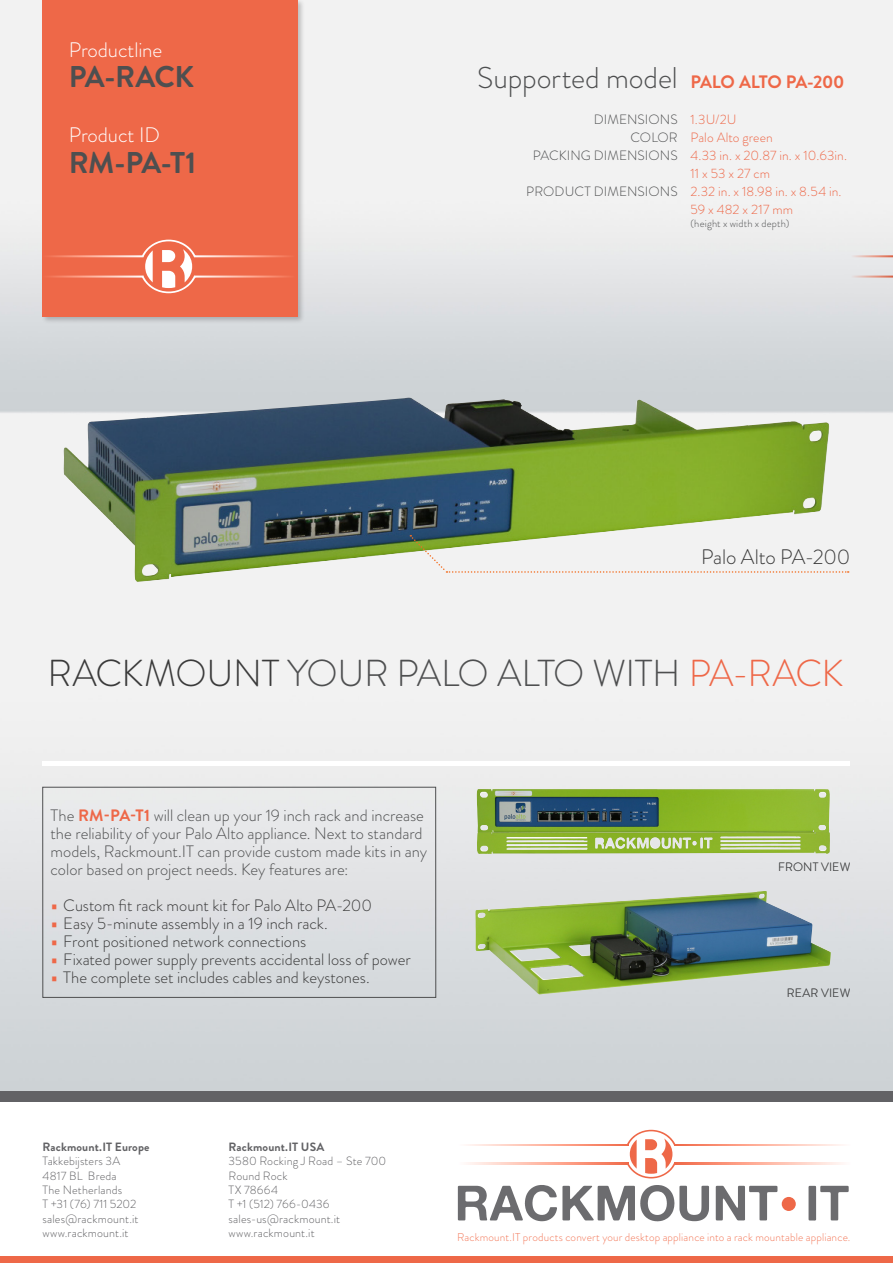
<style>
.page{position:relative;width:893px;height:1263px;background:#fff}
.page>*{position:absolute;margin:0;border:0;box-sizing:border-box;transform-origin:0 0}
.t1{font:300 37.5px "Brandon Grotesque";letter-spacing:-.015em;color:#4e4f50}
.t2{font:700 30px "Brandon Grotesque";letter-spacing:-.02em;color:#4e4f50}
.t3{font:300 30px "Brandon Grotesque";letter-spacing:-.005em;color:#4e4f50}
.t4{font:300 21px "Brandon Grotesque";letter-spacing:-.005em;color:#fff}
.t5{font:300 21px "Brandon Grotesque";letter-spacing:-.01em;color:#3a3a3a}
.t6{font:700 18px "Brandon Grotesque";letter-spacing:-.025em;color:#ee6848}
.t7{font:300 16.5px "Brandon Grotesque";color:#3a3a3a}
.t8{font:300 16.5px/18px "Brandon Grotesque";letter-spacing:-.005em;color:#4e4f50}
.t9{font:300 13.5px "Brandon Grotesque";letter-spacing:.005em;color:#ee6848}
.t10{font:300 13.5px "Brandon Grotesque";letter-spacing:.005em;color:#4e4f50}
.t11{font:300 12px/14.4px "Brandon Grotesque";letter-spacing:.015em;color:#626265}
.t12{font:700 12px "Brandon Grotesque";letter-spacing:.01em;color:#626265}
.t13{font:300 12px "Brandon Grotesque";letter-spacing:.015em;color:#4e4f50}
.t14{font:300 11.25px "Brandon Grotesque";letter-spacing:.015em;color:#f37859}
.t15{font:300 10.5px "Brandon Grotesque";letter-spacing:.02em;color:#4e4f50}
.s1{color:#3a3a3a}
.s2{color:#ee6848}
.s3{font-weight:700;color:#ee6848}
.s4{font-family:"Titillium";font-weight:400;color:#ee6848}
</style>
<div class="page">
<div style="left:0;top:1090px;width:893px;height:11px;background:#626265"></div>
<div style="left:0;top:1256px;width:893px;height:7px;background:#ee6848"></div>
<div style="left:41px;top:0;width:264px;height:324px;background:#231f20;opacity:.25"></div>
<div style="left:43px;top:0;width:255px;height:316px;background:#ee6848"></div>
<svg style="left:850px;top:255px;width:43px;height:2px"></svg>
<svg style="left:850px;top:276px;width:43px;height:2px"></svg>
<svg style="left:49px;top:240px;width:241px;height:53px"></svg>
<svg style="left:627px;top:1130px;width:49px;height:48px"></svg>
<svg style="left:458px;top:1185px;width:251px;height:36px"></svg>
<svg style="left:716px;top:1186px;width:61px;height:34px"></svg>
<svg style="left:808px;top:1186px;width:41px;height:34px"></svg>
<svg style="left:468px;top:1144px;width:160px;height:2px"></svg>
<svg style="left:468px;top:1162px;width:160px;height:2px"></svg>
<svg style="left:674px;top:1144px;width:168px;height:2px"></svg>
<svg style="left:674px;top:1162px;width:168px;height:2px"></svg>
<div style="left:782px;top:1197px;width:14px;height:14px;background:#ee6848;border-radius:50%"></div>
<svg style="left:42px;top:787px;width:394px;height:211px"></svg>
<img style="left:63px;top:398px;width:766px;height:184px">
<img style="left:475px;top:789px;width:356px;height:67px">
<img style="left:475px;top:891px;width:356px;height:103px">
<svg style="left:410px;top:535px;width:439px;height:38px"></svg>
<p class="t4" style="left:69px;top:36px;width:95px">Productline</p>
<p class="t2" style="left:69px;top:56px;width:127px">PA-RACK</p>
<p class="t4" style="left:69px;top:120px;width:93px">Product ID</p>
<p class="t2" style="left:69px;top:142px;width:129px">RM-PA-T1</p>
<p class="t3" style="left:477px;top:57px;width:202px">Supported model</p>
<p class="t10" style="left:594px;top:110px;width:85px">DIMENSIONS</p>
<p class="t10" style="left:631px;top:128px;width:49px">COLOR</p>
<p class="t10" style="left:533px;top:146px;width:146px">PACKING DIMENSIONS</p>
<p class="t10" style="left:526px;top:182px;width:153px">PRODUCT DIMENSIONS</p>
<p class="t6" style="left:690px;top:69px;width:156px">PALO ALTO PA-200</p>
<p class="t9" style="left:690px;top:110px;width:48px">1.3U/2U</p>
<p class="t9" style="left:690px;top:128px;width:84px">Palo Alto green</p>
<p class="t9" style="left:690px;top:146px;width:158px">4.33 in. x 20.87 in. x 10.63in.</p>
<p class="t9" style="left:690px;top:164px;width:81px">11 x 53 x 27 cm</p>
<p class="t9" style="left:690px;top:182px;width:153px">2.32 in. x 18.98 in. x 8.54 in.</p>
<p class="t9" style="left:690px;top:200px;width:104px">59 x 482 x 217 mm</p>
<p class="t15" style="left:690px;top:216px;width:100px">(height x width x depth)</p>
<p class="t5" style="left:701px;top:542px;width:151px">Palo Alto PA-200</p>
<p class="t1" style="left:48px;top:647px;width:797px"><span class="s1">RACKMOUNT</span> YOUR PALO ALTO WITH <span class="s2">PA-RACK</span></p>
<p class="t8" style="left:51px;top:806px;width:375px">The <span class="s3">RM-PA-T1</span> will clean up your 19 inch rack and increase</p>
<p class="t8" style="left:51px;top:824px;width:378px">the reliability of your Palo Alto appliance. Next to standard models, Rackmount.IT can provide custom made kits in any color based on project needs. Key features are:</p>
<p class="t7" style="left:51px;top:894px;width:323px"><span class="s4">•</span> Custom fit rack mount kit for Palo Alto PA-200</p>
<p class="t7" style="left:51px;top:912px;width:279px"><span class="s4">•</span> Easy 5-minute assembly in a 19 inch rack.</p>
<p class="t7" style="left:51px;top:930px;width:257px"><span class="s4">•</span> Front positioned network connections</p>
<p class="t7" style="left:51px;top:948px;width:362px"><span class="s4">•</span> Fixated power supply prevents accidental loss of power</p>
<p class="t7" style="left:51px;top:966px;width:321px"><span class="s4">•</span> The complete set includes cables and keystones.</p>
<p class="t13" style="left:778px;top:858px;width:74px">FRONT VIEW</p>
<p class="t13" style="left:787px;top:984px;width:65px">REAR VIEW</p>
<p class="t12" style="left:43px;top:1138px;width:109px">Rackmount.IT Europe</p>
<p class="t11" style="left:43px;top:1154px;width:97px">Takkebijsters 3A<br>4817 BL Breda<br>The Netherlands<br>T +31 (76) 711 5202 sales@rackmount.it www.rackmount.it</p>
<p class="t12" style="left:229px;top:1138px;width:97px">Rackmount.IT USA</p>
<p class="t11" style="left:229px;top:1154px;width:159px">3580 Rocking J Road – Ste 700<br>Round Rock<br>TX 78664<br>T +1 (512) 766-0436 sales-us@rackmount.it www.rackmount.it</p>
<p class="t14" style="left:457px;top:1230px;width:395px">Rackmount.IT products convert your desktop appliance into a rack mountable appliance.</p>
</div>
